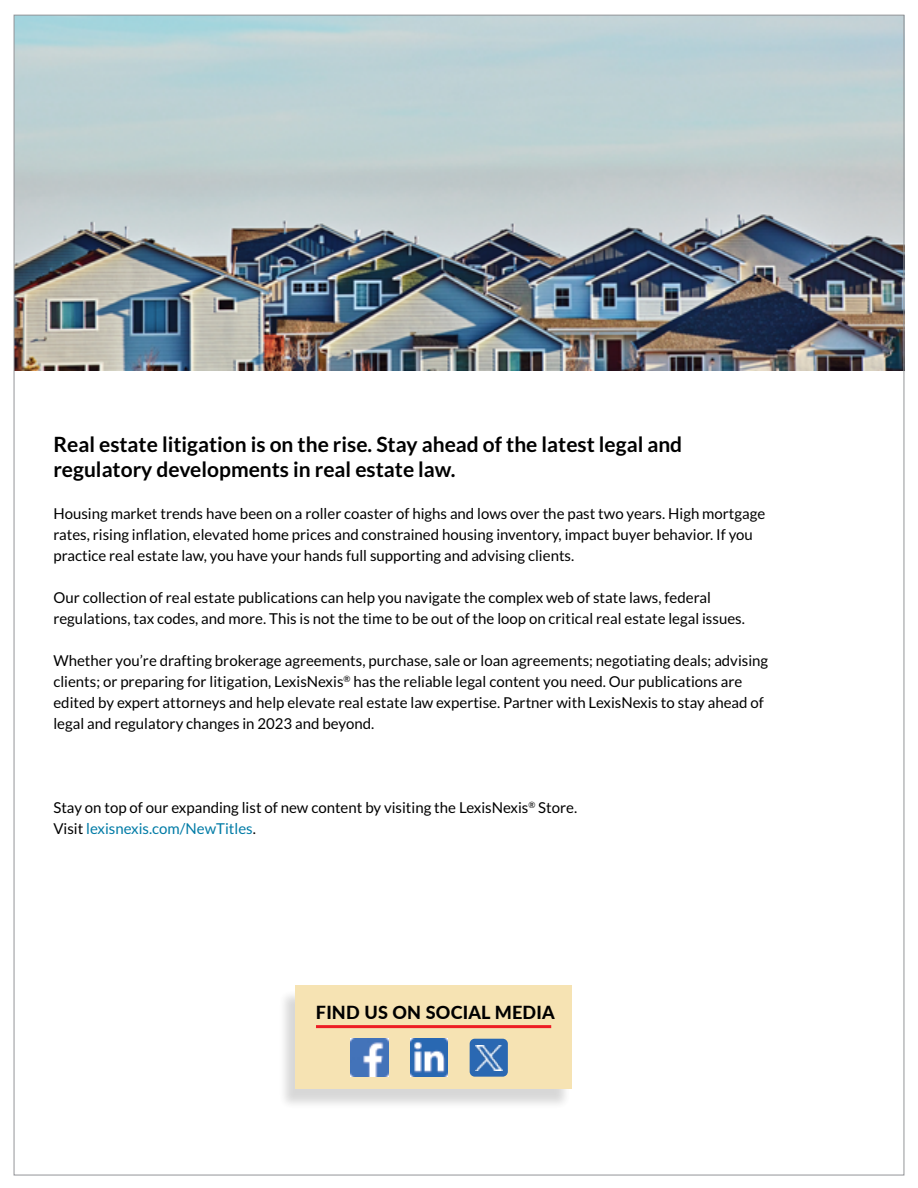
<style>
.page{position:relative;width:918px;height:1188px;background:#fff}
.page>*{position:absolute;margin:0;border:0;box-sizing:border-box;transform-origin:0 0}
.t1{font:700 21px/25.2px "Lato";color:#000}
.t2{font:800 18px "Lato";letter-spacing:.01em;color:#000}
.t3{font:15px/21px "Lato";color:#000}
.s1{color:#007ba6}
</style>
<div class="page">
<img style="left:16px;top:17px;width:886px;height:353px">
<div style="left:278px;top:990px;width:293px;height:120px;background:#000;opacity:.2"></div>
<div style="left:295px;top:986px;width:276px;height:103px;background:#f6e3b3"></div>
<hr style="left:316px;top:1025px;width:235px;height:3px;background:#ed1d24">
<img style="left:350px;top:1039px;width:38px;height:38px">
<img style="left:410px;top:1039px;width:38px;height:38px">
<div style="left:470px;top:1039px;width:38px;height:38px;background:#2a68b2;border-radius:5px"></div>
<img style="left:475px;top:1045px;width:27px;height:25px">
<h1 class="t1" style="left:53px;top:432px;width:630px">Real estate litigation is on the rise. Stay ahead of the latest legal and regulatory developments in real estate law.</h1>
<p class="t3" style="left:53px;top:503px;width:713px">Housing market trends have been on a roller coaster of highs and lows over the past two years. High mortgage rates, rising inflation, elevated home prices and constrained housing inventory, impact buyer behavior. If you practice real estate law, you have your hands full supporting and advising clients.</p>
<p class="t3" style="left:53px;top:587px;width:693px">Our collection of real estate publications can help you navigate the complex web of state laws, federal regulations, tax codes, and more. This is not the time to be out of the loop on critical real estate legal issues.</p>
<p class="t3" style="left:53px;top:650px;width:716px">Whether you’re drafting brokerage agreements, purchase, sale or loan agreements; negotiating deals; advising clients; or preparing for litigation, LexisNexis<sup>®</sup> has the reliable legal content you need. Our publications are edited by expert attorneys and help elevate real estate law expertise. Partner with LexisNexis to stay ahead of legal and regulatory changes in 2023 and beyond.</p>
<p class="t3" style="left:53px;top:797px;width:525px">Stay on top of our expanding list of new content by visiting the LexisNexis<sup>®</sup> Store.<br>Visit <span class="s1">lexisnexis.com/NewTitles</span>.</p>
<p class="t2" style="left:316px;top:999px;width:240px">FIND US ON SOCIAL MEDIA</p>
</div>
